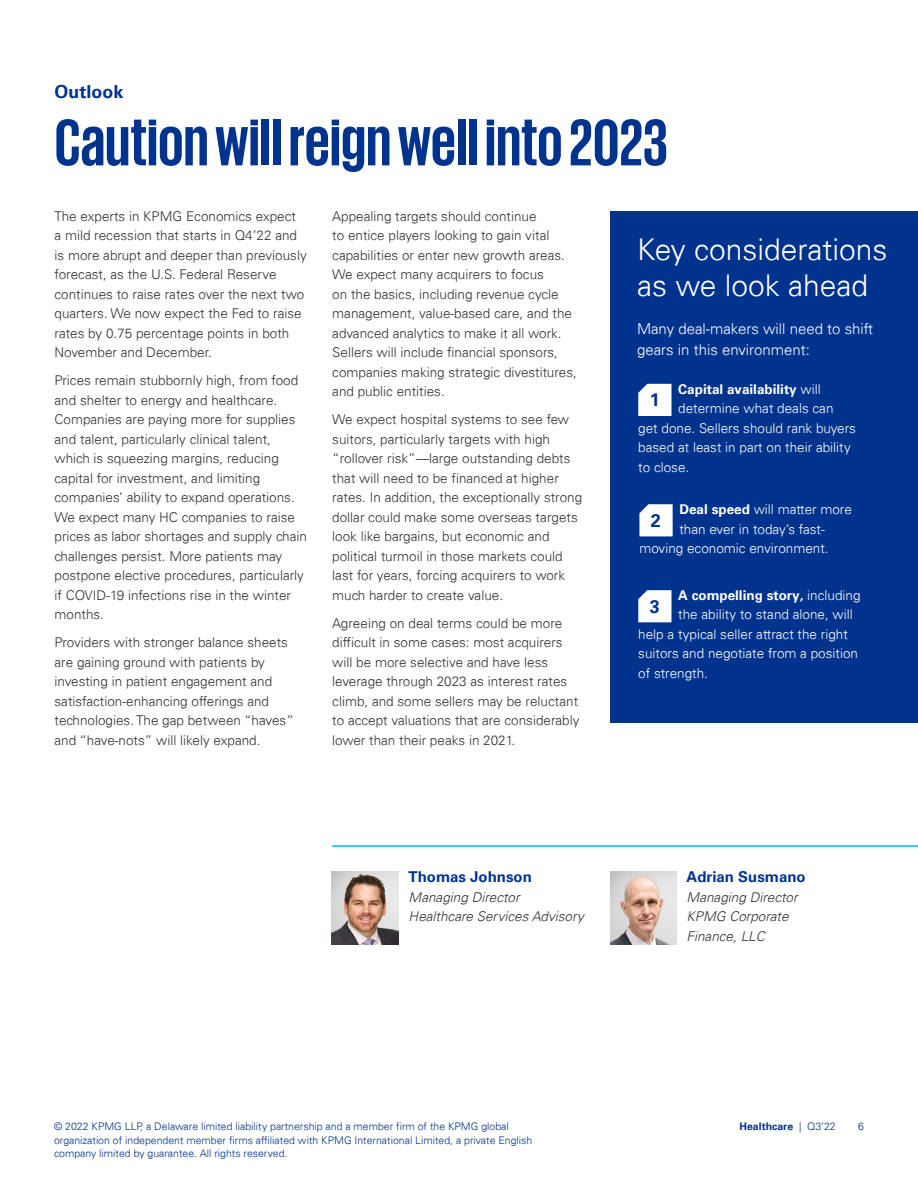
<style>
.page{position:relative;width:918px;height:1188px;background:#fff}
.page>*{position:absolute;margin:0;border:0;box-sizing:border-box;transform-origin:0 0}
.t1{font:700 67.5px "KPMG";color:#00338d}
.t2{font:300 30px/36px "Univers 45";color:#fff}
.t3{font:700 18px "Univers";color:#00338d}
.t4{font:300 15px/21px "Univers 45";color:#fff}
.t5{font:700 15px "Univers";color:#00338d}
.t6{font:300 13.5px/19.5px "Univers 45";color:#333}
.t7{font:300 13.5px/19.5px "Univers 45";color:#fff}
.t8{font:italic 300 13.5px/19.5px "Univers 45";color:#333}
.t9{font:700 13.5px "Univers";color:#fff}
.t10{font:300 10.5px/13.5px "Univers 45";color:#00338d}
.t11{font:700 10.5px "Univers";color:#00338d}
.s1{font-family:"Univers 45";font-weight:300}
.s2{font-family:"Univers";font-weight:700}
</style>
<div class="page">
<div style="left:610px;top:211px;width:308px;height:512px;background:#00338d"></div>
<svg style="left:638px;top:384px;width:33px;height:32px"></svg>
<svg style="left:639px;top:504px;width:34px;height:32px"></svg>
<svg style="left:638px;top:590px;width:33px;height:32px"></svg>
<img style="left:332px;top:871px;width:66px;height:73px">
<img style="left:610px;top:871px;width:66px;height:73px">
<hr style="left:332px;top:845px;width:586px;height:2px;background:#00b8f5">
<h3 class="t3" style="left:55px;top:81px;width:71px">Outlook</h3>
<h1 class="t1" style="left:55px;top:109px;width:615px">Caution will reign well into 2023</h1>
<p class="t6" style="left:55px;top:206px;width:254px">The experts in KPMG Economics expect<br>a mild recession that starts in Q4’22 and is more abrupt and deeper than previously forecast, as the U.S. Federal Reserve continues to raise rates over the next two quarters. We now expect the Fed to raise rates by 0.75 percentage points in both November and December.</p>
<p class="t6" style="left:55px;top:371px;width:254px">Prices remain stubbornly high, from food and shelter to energy and healthcare.<br>Companies are paying more for supplies and talent, particularly clinical talent, which is squeezing margins, reducing capital for investment, and limiting companies’ ability to expand operations.<br>We expect many HC companies to raise prices as labor shortages and supply chain challenges persist. More patients may postpone elective procedures, particularly if COVID-19 infections rise in the winter months.</p>
<p class="t6" style="left:55px;top:633px;width:241px">Providers with stronger balance sheets are gaining ground with patients by investing in patient engagement and satisfaction-enhancing offerings and technologies. The gap between “haves” and “have-nots” will likely expand.</p>
<p class="t6" style="left:332px;top:206px;width:246px">Appealing targets should continue<br>to entice players looking to gain vital capabilities or enter new growth areas.<br>We expect many acquirers to focus<br>on the basics, including revenue cycle management, value-based care, and the advanced analytics to make it all work.<br>Sellers will include financial sponsors, companies making strategic divestitures, and public entities.</p>
<p class="t6" style="left:332px;top:410px;width:252px">We expect hospital systems to see few suitors, particularly targets with high “rollover risk”—large outstanding debts that will need to be financed at higher rates. In addition, the exceptionally strong dollar could make some overseas targets look like bargains, but economic and political turmoil in those markets could last for years, forcing acquirers to work much harder to create value.</p>
<p class="t6" style="left:332px;top:613px;width:249px">Agreeing on deal terms could be more difficult in some cases: most acquirers will be more selective and have less leverage through 2023 as interest rates climb, and some sellers may be reluctant to accept valuations that are considerably lower than their peaks in 2021.</p>
<p class="t5" style="left:409px;top:868px;width:125px">Thomas Johnson</p>
<p class="t8" style="left:409px;top:887px;width:177px">Managing Director<br>Healthcare Services Advisory</p>
<h2 class="t2" style="left:637px;top:231px;width:252px">Key considerations as we look ahead</h2>
<p class="t4" style="left:637px;top:318px;width:238px">Many deal-makers will need to shift gears in this environment:</p>
<p class="t9" style="left:678px;top:381px;width:144px">Capital availability <span class="s1">will</span></p>
<p class="t7" style="left:638px;top:398px;width:219px;text-indent:40px">determine what deals can get done. Sellers should rank buyers based at least in part on their ability to close.</p>
<h3 class="t3" style="left:650px;top:389px;width:12px">1</h3>
<p class="t7" style="left:679px;top:500px;width:174px"><span class="s2">Deal speed</span> will matter more</p>
<p class="t7" style="left:679px;top:519px;width:147px">than ever in today’s fast-</p>
<p class="t7" style="left:639px;top:539px;width:191px">moving economic environment.</p>
<h3 class="t3" style="left:651px;top:510px;width:12px">2</h3>
<p class="t9" style="left:678px;top:587px;width:184px">A compelling story, <span class="s1">including</span></p>
<p class="t7" style="left:638px;top:605px;width:221px;text-indent:40px">the ability to stand alone, will help a typical seller attract the right suitors and negotiate from a position of strength.</p>
<h3 class="t3" style="left:650px;top:596px;width:12px">3</h3>
<p class="t5" style="left:687px;top:868px;width:121px">Adrian Susmano</p>
<p class="t8" style="left:687px;top:887px;width:113px">Managing Director<br>KPMG Corporate<br>Finance, LLC</p>
<p class="t11" style="left:740px;top:1120px;width:98px">Healthcare <span class="s1">| Q3’22</span></p>
<p class="t10" style="left:54px;top:1120px;width:456px">© 2022 KPMG LLP, a Delaware limited liability partnership and a member firm of the KPMG global</p>
<p class="t10" style="left:858px;top:1120px;width:7px">6</p>
<p class="t10" style="left:54px;top:1133px;width:480px">organization of independent member firms affiliated with KPMG International Limited, a private English company limited by guarantee. All rights reserved.</p>
</div>
